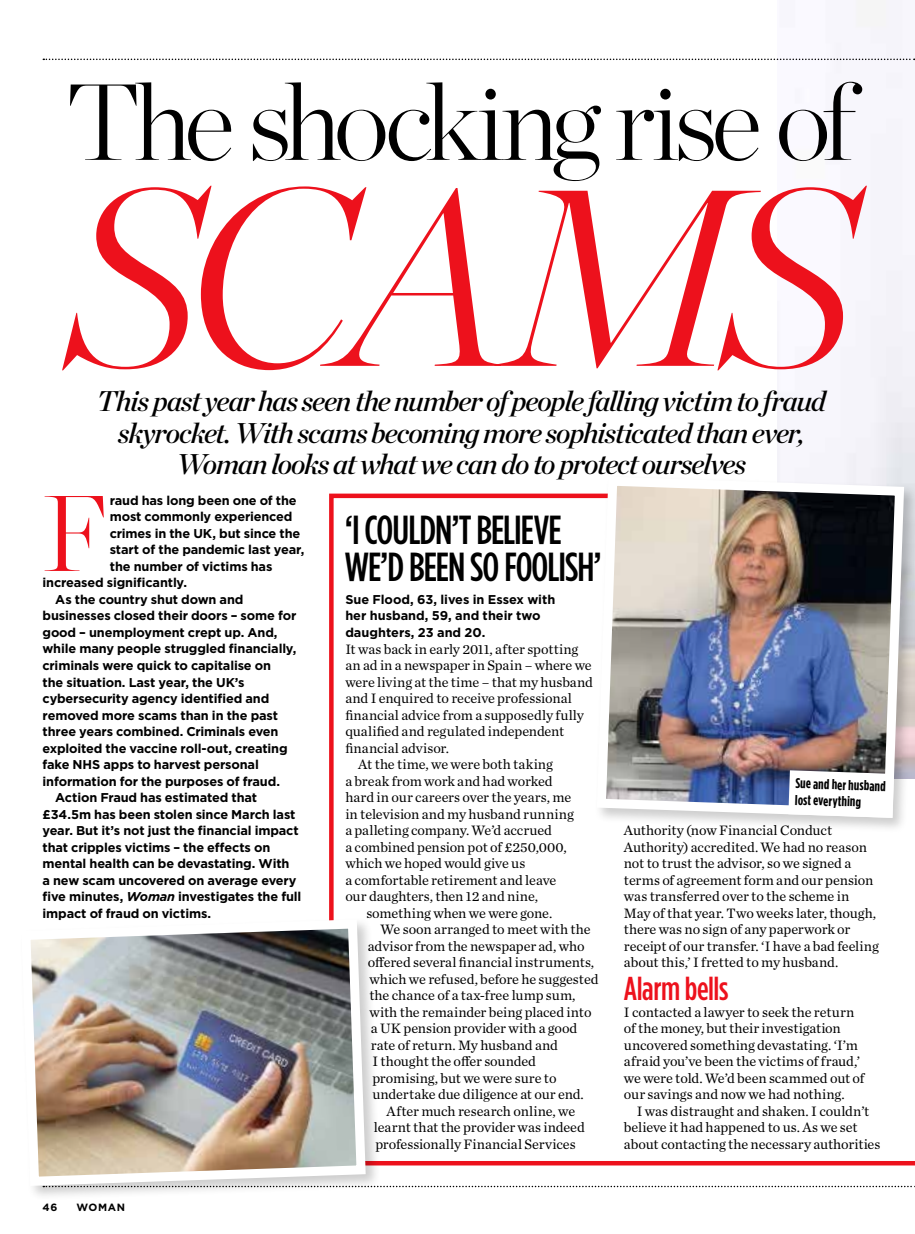
<style>
.page{position:relative;width:915px;height:1234px;background:#fff}
.page>*{position:absolute;margin:0;border:0;box-sizing:border-box;transform-origin:0 0}
.t1{font:italic 200 250.95px "Chronicle Display";letter-spacing:-.055em;color:#ed111c}
.t2{font:200 108px "Chronicle Display";letter-spacing:-.06em;color:#000}
.t3{font:200 107.4px "Chronicle Display";color:#ed111c}
.t4{font:500 40.5px/37.5px "Gotham Condensed";letter-spacing:-.025em;color:#000}
.t5{font:500 33px "Gotham Condensed";letter-spacing:-.01em;color:#ed111c}
.t6{font:italic 28.5px/31.5px "Chronicle Display Semi";letter-spacing:-.04em;color:#000;text-align:center}
.t7{font:14.25px/16.5px "Chronicle Text G1";letter-spacing:-.005em;color:#000}
.t8{font:700 14.25px/16.5px "Gotham Condensed";color:#000}
.t9{font:700 12.75px/16.5px "Gotham";letter-spacing:-.01em;color:#000}
.t10{font:700 10.5px "Gotham";letter-spacing:.06em;color:#000}
.s1{font-style:italic}
</style>
<div class="page">
<svg style="left:329px;top:493px;width:585px;height:672px"></svg>
<svg style="left:43px;top:59px;width:871px;height:1px"></svg>
<svg style="left:380px;top:1185px;width:535px;height:1px"></svg>
<div style="left:594px;top:474px;width:320px;height:359px;background:#000;opacity:.2"></div>
<img style="left:592px;top:472px;width:316px;height:350px">
<div style="left:19px;top:916px;width:361px;height:284px;background:#000;opacity:.2"></div>
<img style="left:19px;top:914px;width:351px;height:276px">
<svg style="left:788px;top:770px;width:105px;height:47px"></svg>
<h2 class="t2" style="left:66px;top:40px;width:790px">The shocking rise of</h2>
<h1 class="t1" style="left:63px;top:82px;width:791px">SCAMS</h1>
<h3 class="t6" style="left:97px;top:383px;width:730px">This past year has seen the number of people falling victim to fraud skyrocket. With scams becoming more sophisticated than ever,<br>Woman looks at what we can do to protect ourselves</h3>
<h3 class="t3" style="left:43px;top:452px;width:67px">F</h3>
<p class="t9" style="left:110px;top:492px;width:188px">raud has long been one of the</p>
<p class="t9" style="left:110px;top:508px;width:184px">most commonly experienced</p>
<p class="t9" style="left:110px;top:525px;width:192px">crimes in the UK, but since the</p>
<p class="t9" style="left:110px;top:541px;width:196px">start of the pandemic last year,</p>
<p class="t9" style="left:110px;top:558px;width:164px">the number of victims has</p>
<p class="t9" style="left:43px;top:574px;width:146px">increased significantly.</p>
<p class="t9" style="left:55px;top:591px;width:190px">As the country shut down and</p>
<p class="t9" style="left:43px;top:607px;width:255px">businesses closed their doors – some for</p>
<p class="t9" style="left:43px;top:624px;width:236px">good – unemployment crept up. And,</p>
<p class="t9" style="left:43px;top:640px;width:255px">while many people struggled financially,</p>
<p class="t9" style="left:43px;top:657px;width:230px">criminals were quick to capitalise on</p>
<p class="t9" style="left:43px;top:673px;width:203px">the situation. Last year, the UK’s</p>
<p class="t9" style="left:43px;top:690px;width:228px">cybersecurity agency identified and</p>
<p class="t9" style="left:43px;top:706px;width:237px">removed more scams than in the past</p>
<p class="t9" style="left:43px;top:723px;width:237px">three years combined. Criminals even</p>
<p class="t9" style="left:43px;top:739px;width:246px">exploited the vaccine roll-out, creating</p>
<p class="t9" style="left:43px;top:756px;width:218px">fake NHS apps to harvest personal</p>
<p class="t9" style="left:43px;top:772px;width:239px">information for the purposes of fraud.</p>
<p class="t9" style="left:55px;top:789px;width:203px">Action Fraud has estimated that</p>
<p class="t9" style="left:43px;top:805px;width:254px">£34.5m has been stolen since March last</p>
<p class="t9" style="left:43px;top:822px;width:257px">year. But it’s not just the financial impact</p>
<p class="t9" style="left:43px;top:838px;width:229px">that cripples victims – the effects on</p>
<p class="t9" style="left:43px;top:855px;width:248px">mental health can be devastating. With</p>
<p class="t9" style="left:43px;top:871px;width:255px">a new scam uncovered on average every</p>
<p class="t9" style="left:43px;top:888px;width:260px">five minutes, <span class="s1">Woman</span> investigates the full</p>
<p class="t9" style="left:43px;top:904px;width:170px">impact of fraud on victims.</p>
<p class="t10" style="left:43px;top:1199px;width:16px">46</p>
<p class="t10" style="left:77px;top:1199px;width:50px">WOMAN</p>
<h3 class="t4" style="left:345px;top:510px;width:258px">‘I COULDN’T BELIEVE<br>WE’D BEEN SO FOOLISH’</h3>
<p class="t9" style="left:345px;top:591px;width:211px">Sue Flood, 63, lives in Essex with her husband, 59, and their two daughters, 23 and 20.</p>
<p class="t7" style="left:345px;top:639px;width:234px">It was back in early 2011, after spotting</p>
<p class="t7" style="left:345px;top:656px;width:248px">an ad in a newspaper in Spain – where we</p>
<p class="t7" style="left:345px;top:672px;width:249px">were living at the time – that my husband</p>
<p class="t7" style="left:345px;top:689px;width:228px">and I enquired to receive professional</p>
<p class="t7" style="left:345px;top:705px;width:240px">financial advice from a supposedly fully</p>
<p class="t7" style="left:345px;top:722px;width:220px">qualified and regulated independent</p>
<p class="t7" style="left:345px;top:738px;width:105px">financial advisor.</p>
<p class="t7" style="left:358px;top:755px;width:196px">At the time, we were both taking</p>
<p class="t7" style="left:345px;top:771px;width:209px">a break from work and had worked</p>
<p class="t7" style="left:345px;top:788px;width:227px">hard in our careers over the years, me</p>
<p class="t7" style="left:345px;top:804px;width:230px">in television and my husband running</p>
<p class="t7" style="left:345px;top:821px;width:208px">a palleting company. We’d accrued</p>
<p class="t7" style="left:345px;top:837px;width:223px">a combined pension pot of £250,000,</p>
<p class="t7" style="left:345px;top:854px;width:181px">which we hoped would give us</p>
<p class="t7" style="left:345px;top:870px;width:212px">a comfortable retirement and leave</p>
<p class="t7" style="left:345px;top:887px;width:194px">our daughters, then 12 and nine,</p>
<p class="t7" style="left:366px;top:903px;width:187px">something when we were gone.</p>
<p class="t7" style="left:380px;top:920px;width:211px">We soon arranged to meet with the</p>
<p class="t7" style="left:368px;top:936px;width:218px">advisor from the newspaper ad, who</p>
<p class="t7" style="left:368px;top:953px;width:228px">offered several financial instruments,</p>
<p class="t7" style="left:369px;top:969px;width:231px">which we refused, before he suggested</p>
<p class="t7" style="left:369px;top:986px;width:208px">the chance of a tax-free lump sum,</p>
<p class="t7" style="left:369px;top:1002px;width:224px">with the remainder being placed into</p>
<p class="t7" style="left:371px;top:1019px;width:208px">a UK pension provider with a good</p>
<p class="t7" style="left:371px;top:1035px;width:189px">rate of return. My husband and</p>
<p class="t7" style="left:372px;top:1052px;width:165px">I thought the offer sounded</p>
<p class="t7" style="left:372px;top:1068px;width:186px">promising, but we were sure to</p>
<p class="t7" style="left:372px;top:1085px;width:213px">undertake due diligence at our end.</p>
<p class="t7" style="left:386px;top:1101px;width:190px">After much research online, we</p>
<p class="t7" style="left:374px;top:1118px;width:212px">learnt that the provider was indeed</p>
<p class="t7" style="left:375px;top:1134px;width:202px">professionally Financial Services</p>
<p class="t8" style="left:795px;top:774px;width:92px;rotate:2deg">Sue and her husband lost everything</p>
<p class="t7" style="left:623px;top:821px;width:256px">Authority (now Financial Conduct Authority) accredited. We had no reason not to trust the advisor, so we signed a terms of agreement form and our pension was transferred over to the scheme in May of that year. Two weeks later, though, there was no sign of any paperwork or receipt of our transfer. ‘I have a bad feeling about this,’ I fretted to my husband.</p>
<h3 class="t5" style="left:623px;top:969px;width:106px">Alarm bells</h3>
<p class="t7" style="left:623px;top:1002px;width:242px">I contacted a lawyer to seek the return of the money, but their investigation uncovered something devastating. ‘I’m afraid you’ve been the victims of fraud,’ we were told. We’d been scammed out of our savings and now we had nothing.</p>
<p class="t7" style="left:623px;top:1101px;width:258px;text-indent:13px">I was distraught and shaken. I couldn’t believe it had happened to us. As we set about contacting the necessary authorities</p>
</div>
